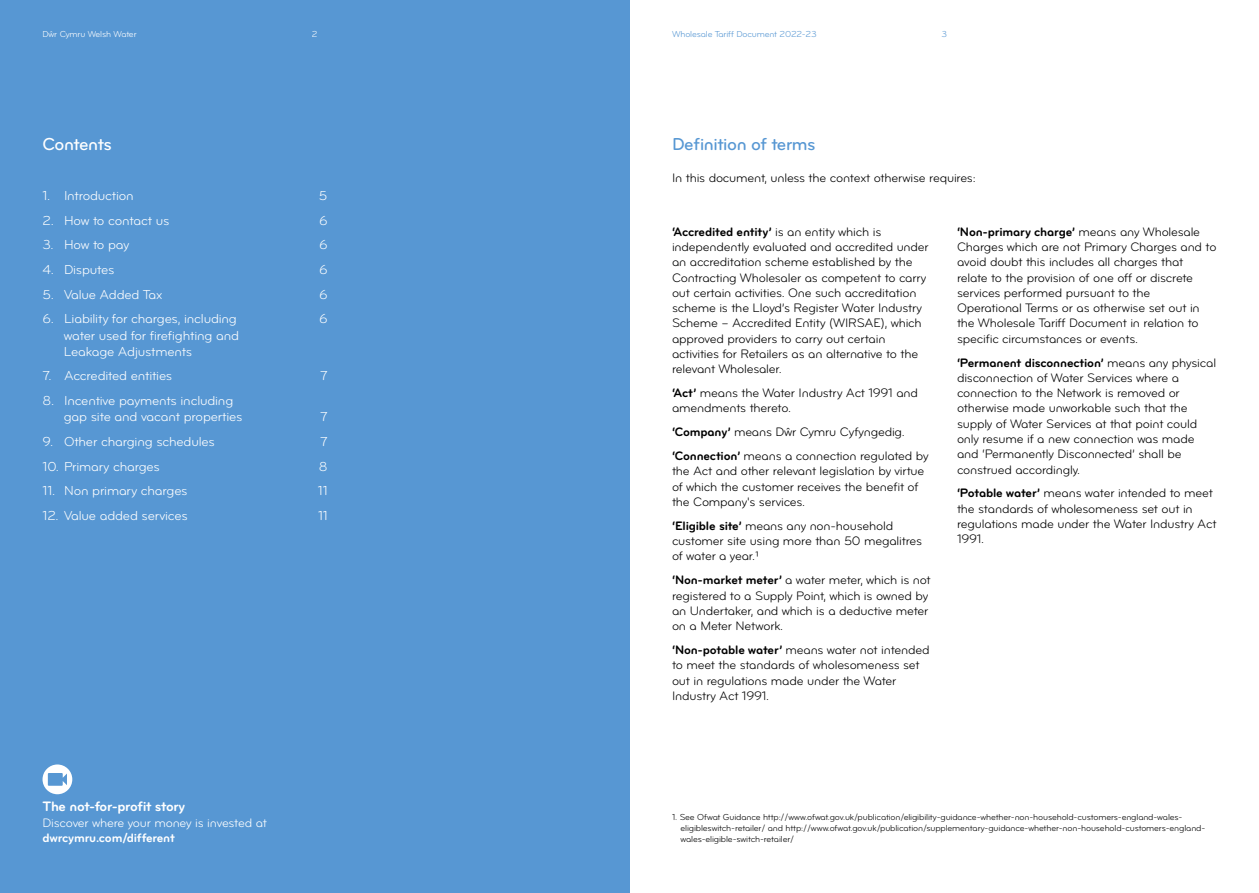
<style>
.page{position:relative;width:1259px;height:893px;background:#fff}
.page>*{position:absolute;margin:0;border:0;box-sizing:border-box;transform-origin:0 0}
.t1{font:18px "Bryant Pro Medium Alternate";letter-spacing:-.025em;color:#5797d3}
.t2{font:18px "Bryant Pro Medium Alternate";letter-spacing:-.03em;color:#fff}
.t3{font:14.25px "Bryant Pro Bold Alternate";letter-spacing:-.025em;color:#fff}
.t4{font:13.5px/16.2px "Bryant Pro Regular Alternate";letter-spacing:-.015em;color:#fff}
.t5{font:12.75px/15.3px "Bryant Pro Regular Alternate";letter-spacing:-.015em;color:#000}
.t6{font:12.75px "Bryant Pro Bold Alternate";letter-spacing:-.015em;color:#000}
.t7{font:12.75px "Bryant Pro Regular Alternate";letter-spacing:-.015em;color:#fff}
.t8{font:12.75px "Bryant Pro Bold Alternate";letter-spacing:-.015em;color:#fff}
.t9{font:9px/10.8px "Bryant Pro Regular Alternate";letter-spacing:-.015em;color:#000}
.t10{font:9px "Bryant Pro Regular Alternate";letter-spacing:-.015em;color:#5797d3}
.t11{font:9px "Bryant Pro Regular Alternate";letter-spacing:-.015em;color:#fff}
.s1{font-family:"Bryant Pro Regular Alternate"}
.s2{font-family:"Bryant Pro Bold Alternate"}
</style>
<div class="page">
<div style="left:0;top:0;width:629px;height:893px;background:#5797d3"></div>
<svg style="left:43px;top:764px;width:29px;height:30px"></svg>
<p class="t11" style="left:43px;top:28px;width:96px">Dŵr Cymru Welsh Water</p>
<p class="t11" style="left:312px;top:28px;width:7px">2</p>
<h1 class="t2" style="left:43px;top:133px;width:71px">Contents</h1>
<p class="t4" style="left:43px;top:187px;width:93px">1. Introduction</p>
<p class="t4" style="left:319px;top:187px;width:10px">5</p>
<p class="t4" style="left:43px;top:212px;width:129px">2. How to contact us</p>
<p class="t4" style="left:319px;top:212px;width:10px">6</p>
<p class="t4" style="left:43px;top:237px;width:88px">3. How to pay</p>
<p class="t4" style="left:319px;top:237px;width:10px">6</p>
<p class="t4" style="left:43px;top:261px;width:73px">4. Disputes</p>
<p class="t4" style="left:319px;top:261px;width:10px">6</p>
<p class="t4" style="left:43px;top:286px;width:121px">5. Value Added Tax</p>
<p class="t4" style="left:319px;top:286px;width:10px">6</p>
<p class="t4" style="left:43px;top:311px;width:196px">6. Liability for charges, including</p>
<p class="t4" style="left:319px;top:311px;width:10px">6</p>
<p class="t4" style="left:64px;top:327px;width:177px">water used for firefighting and<br>Leakage Adjustments</p>
<p class="t4" style="left:43px;top:368px;width:131px">7. Accredited entities</p>
<p class="t4" style="left:320px;top:368px;width:9px">7</p>
<p class="t4" style="left:64px;top:393px;width:180px;text-indent:-21px">8. Incentive payments including gap site and vacant properties</p>
<p class="t4" style="left:320px;top:409px;width:9px">7</p>
<p class="t4" style="left:43px;top:434px;width:174px">9. Other charging schedules</p>
<p class="t4" style="left:320px;top:434px;width:9px">7</p>
<p class="t4" style="left:43px;top:458px;width:119px">10. Primary charges</p>
<p class="t4" style="left:319px;top:458px;width:10px">8</p>
<p class="t4" style="left:43px;top:483px;width:146px">11. Non primary charges</p>
<p class="t4" style="left:318px;top:483px;width:11px">11</p>
<p class="t4" style="left:43px;top:508px;width:147px">12. Value added services</p>
<p class="t4" style="left:318px;top:508px;width:11px">11</p>
<p class="t3" style="left:43px;top:798px;width:144px">The not-for-profit story</p>
<p class="t7" style="left:43px;top:815px;width:226px">Discover where your money is invested at</p>
<p class="t8" style="left:43px;top:830px;width:134px">dwrcymru.com/different</p>
<p class="t10" style="left:672px;top:28px;width:146px">Wholesale Tariff Document 2022-23</p>
<p class="t10" style="left:941px;top:28px;width:7px">3</p>
<h1 class="t1" style="left:672px;top:133px;width:145px">Definition of terms</h1>
<p class="t5" style="left:672px;top:170px;width:305px">In this document, unless the context otherwise requires:</p>
<p class="t6" style="left:672px;top:223px;width:211px">‘Accredited entity’ <span class="s1">is an entity which is</span></p>
<p class="t5" style="left:672px;top:239px;width:258px">independently evaluated and accredited under an accreditation scheme established by the Contracting Wholesaler as competent to carry out certain activities. One such accreditation scheme is the Lloyd’s Register Water Industry Scheme – Accredited Entity (WIRSAE), which approved providers to carry out certain activities for Retailers as an alternative to the relevant Wholesaler.</p>
<p class="t5" style="left:672px;top:385px;width:247px"><span class="s2">‘Act’</span> means the Water Industry Act 1991 and amendments thereto.</p>
<p class="t5" style="left:672px;top:420px;width:258px;line-height:23.9px"><span class="s2">‘Company’</span> means Dŵr Cymru Cyfyngedig. <span class="s2">‘Connection’</span> means a connection regulated by</p>
<p class="t5" style="left:672px;top:464px;width:254px">the Act and other relevant legislation by virtue of which the customer receives the benefit of the Company's services.</p>
<p class="t5" style="left:672px;top:518px;width:251px"><span class="s2">‘Eligible site’</span> means any non-household customer site using more than 50 megalitres of water a year.¹</p>
<p class="t5" style="left:672px;top:572px;width:260px"><span class="s2">‘Non-market meter’</span> a water meter, which is not registered to a Supply Point, which is owned by an Undertaker, and which is a deductive meter on a Meter Network.</p>
<p class="t5" style="left:672px;top:642px;width:259px"><span class="s2">‘Non-potable water’</span> means water not intended to meet the standards of wholesomeness set out in regulations made under the Water Industry Act 1991.</p>
<p class="t6" style="left:957px;top:223px;width:245px">‘Non-primary charge’ <span class="s1">means any Wholesale</span></p>
<p class="t5" style="left:957px;top:239px;width:261px">Charges which are not Primary Charges and to avoid doubt this includes all charges that relate to the provision of one off or discrete services performed pursuant to the Operational Terms or as otherwise set out in the Wholesale Tariff Document in relation to specific circumstances or events.</p>
<p class="t6" style="left:957px;top:354px;width:261px">‘Permanent disconnection’ <span class="s1">means any physical</span></p>
<p class="t5" style="left:957px;top:370px;width:242px">disconnection of Water Services where a connection to the Network is removed or otherwise made unworkable such that the supply of Water Services at that point could only resume if a new connection was made and ‘Permanently Disconnected’ shall be construed accordingly.</p>
<p class="t5" style="left:957px;top:486px;width:261px"><span class="s2">‘Potable water’</span> means water intended to meet the standards of wholesomeness set out in regulations made under the Water Industry Act 1991.</p>
<p class="t9" style="left:680px;top:812px;width:526px;text-indent:-9px">1. See Ofwat Guidance http://www.ofwat.gov.uk/publication/eligibility-guidance-whether-non-household-customers-england-wales&shy;eligibleswitch-retailer/ and http://www.ofwat.gov.uk/publication/supplementary-guidance-whether-non-household-customers-england&shy;wales-eligible-switch-retailer/</p>
</div>
